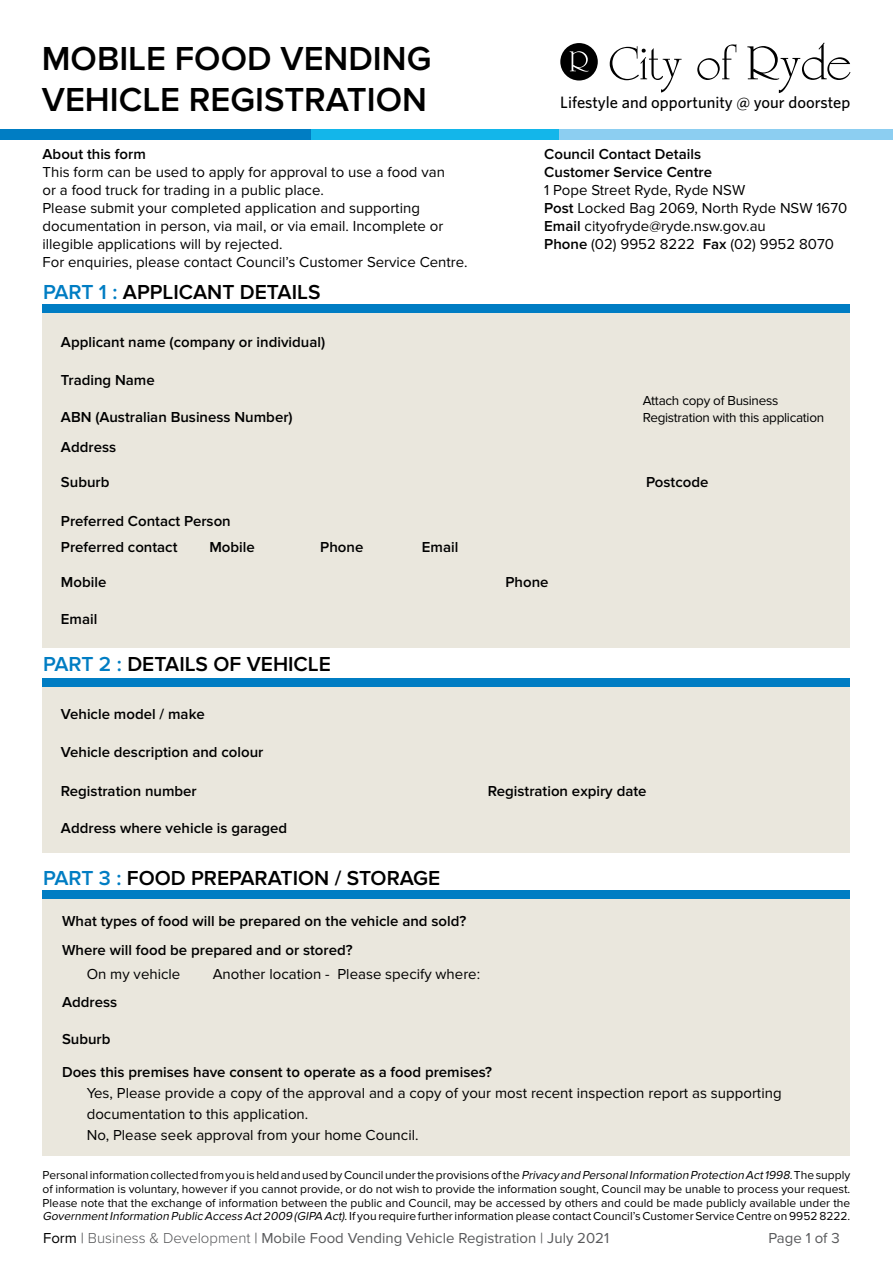
<style>
.page{position:relative;width:893px;height:1263px;background:#fff}
.page>*{position:absolute;margin:0;border:0;box-sizing:border-box;transform-origin:0 0}
.t1{font:600 34.5px/41.4px "Proxima Nova";color:#000}
.t2{font:600 21px "Proxima Nova";color:#000}
.t3{font:500 16.5px "Whitney";color:#000}
.t4{font:15px/18px "Proxima Nova";color:#000}
.t5{font:600 15px/18px "Proxima Nova";color:#000}
.t6{font:15px "Proxima Nova";color:#58595b}
.t7{font:13.5px/16.5px "Proxima Nova";letter-spacing:-.02em;color:#000}
.t8{font:12px/13.6px "Proxima Nova";color:#000;text-align:justify}
.s1{color:#007dc3}
.s2{font-weight:600}
.s3{font-style:italic}
.s4{color:#000}
.s5{font-weight:300}
</style>
<div class="page">
<div style="left:43px;top:309px;width:807px;height:339px;background:#eae7dd"></div>
<div style="left:43px;top:680px;width:807px;height:173px;background:#eae7dd"></div>
<div style="left:43px;top:894px;width:807px;height:261px;background:#eae7dd"></div>
<div style="left:43px;top:304px;width:807px;height:8px;background:#007dc3"></div>
<div style="left:43px;top:678px;width:807px;height:8px;background:#007dc3"></div>
<div style="left:43px;top:890px;width:807px;height:8px;background:#007dc3"></div>
<div style="left:0;top:129px;width:312px;height:11px;background:#007dc3"></div>
<div style="left:312px;top:129px;width:248px;height:11px;background:#13b6ea"></div>
<div style="left:560px;top:129px;width:333px;height:11px;background:#8ccef1"></div>
<svg style="left:560px;top:43px;width:290px;height:50px"></svg>
<h1 class="t1" style="left:42px;top:39px;width:391px">MOBILE FOOD VENDING<br>VEHICLE REGISTRATION</h1>
<p class="t5" style="left:43px;top:145px;width:105px">About this form</p>
<p class="t4" style="left:43px;top:163px;width:427px">This form can be used to apply for approval to use a food van<br>or a food truck for trading in a public place.<br>Please submit your completed application and supporting documentation in person, via mail, or via email. Incomplete or illegible applications will by rejected.<br>For enquiries, please contact Council’s Customer Service Centre.</p>
<h2 class="t2" style="left:43px;top:279px;width:279px"><span class="s1">PART 1 :</span> APPLICANT DETAILS</h2>
<p class="t3" style="left:560px;top:92px;width:292px">Lifestyle and opportunity @ your doorstep</p>
<p class="t5" style="left:544px;top:145px;width:169px">Council Contact Details<br>Customer Service Centre</p>
<p class="t4" style="left:544px;top:181px;width:305px">1 Pope Street Ryde, Ryde NSW<br><span class="s2">Post</span> Locked Bag 2069, North Ryde NSW 1670<br><span class="s2">Email</span> cityofryde@ryde.nsw.gov.au<br><span class="s2">Phone</span> (02) 9952 8222 <span class="s2">Fax</span> (02) 9952 8070</p>
<p class="t5" style="left:61px;top:334px;width:266px">Applicant name (company or individual)</p>
<p class="t5" style="left:61px;top:371px;width:95px">Trading Name</p>
<p class="t5" style="left:61px;top:402px;width:233px;line-height:30px">ABN (Australian Business Number)<br>Address</p>
<p class="t5" style="left:61px;top:474px;width:50px">Suburb</p>
<p class="t5" style="left:646px;top:474px;width:64px">Postcode</p>
<p class="t5" style="left:61px;top:509px;width:171px;line-height:25.7px">Preferred Contact Person<br>Preferred contact</p>
<p class="t7" style="left:643px;top:393px;width:183px">Attach copy of Business<br>Registration with this application</p>
<p class="t5" style="left:209px;top:539px;width:47px">Mobile</p>
<p class="t5" style="left:320px;top:539px;width:45px">Phone</p>
<p class="t5" style="left:422px;top:539px;width:38px">Email</p>
<p class="t5" style="left:61px;top:573px;width:47px">Mobile</p>
<p class="t5" style="left:505px;top:573px;width:45px">Phone</p>
<p class="t5" style="left:61px;top:610px;width:38px">Email</p>
<h2 class="t2" style="left:43px;top:652px;width:289px"><span class="s1">PART 2 :</span> DETAILS OF VEHICLE</h2>
<p class="t5" style="left:61px;top:706px;width:145px">Vehicle model / make</p>
<p class="t5" style="left:61px;top:744px;width:204px">Vehicle description and colour</p>
<p class="t5" style="left:61px;top:783px;width:137px">Registration number</p>
<p class="t5" style="left:488px;top:783px;width:160px">Registration expiry date</p>
<p class="t5" style="left:61px;top:819px;width:228px">Address where vehicle is garaged</p>
<h2 class="t2" style="left:43px;top:865px;width:399px"><span class="s1">PART 3 :</span> FOOD PREPARATION / STORAGE</h2>
<p class="t5" style="left:62px;top:908px;width:406px;line-height:28.2px">What types of food will be prepared on the vehicle and sold?<br>Where will food be prepared and or stored?</p>
<p class="t4" style="left:87px;top:965px;width:95px">On my vehicle</p>
<p class="t4" style="left:213px;top:965px;width:269px">Another location - Please specify where:</p>
<p class="t5" style="left:62px;top:993px;width:57px">Address</p>
<p class="t5" style="left:62px;top:1030px;width:50px">Suburb</p>
<p class="t5" style="left:62px;top:1064px;width:432px">Does this premises have consent to operate as a food premises?</p>
<p class="t4" style="left:87px;top:1083px;width:696px;line-height:21px">Yes, Please provide a copy of the approval and a copy of your most recent inspection report as supporting documentation to this application.<br>No, Please seek approval from your home Council.</p>
<p class="t8" style="left:43px;top:1169px;width:809px">Personal information collected from you is held and used by Council under the provisions of the <span class="s3">Privacy and PersonalInformation Protection Act1998</span>. The supply of information is voluntary, however if you cannot provide, or do not wish to provide the information sought, Council may be unable to process your request.<br>Please note that the exchange of information between the public and Council, may be accessed by others and could be made publicly available under the <span class="s3">GovernmentInformation Public Access Act2009 (GIPA Act)</span>. If you require further information please contact Council’s Customer Service Centre on 9952 8222.</p>
<p class="t6" style="left:43px;top:1229px;width:568px"><span class="s4">Form</span> | <span class="s5">Business &amp; Development</span> | Mobile Food Vending Vehicle Registration | July 2021</p>
<p class="t6" style="left:768px;top:1229px;width:73px">Page 1 of 3</p>
</div>
